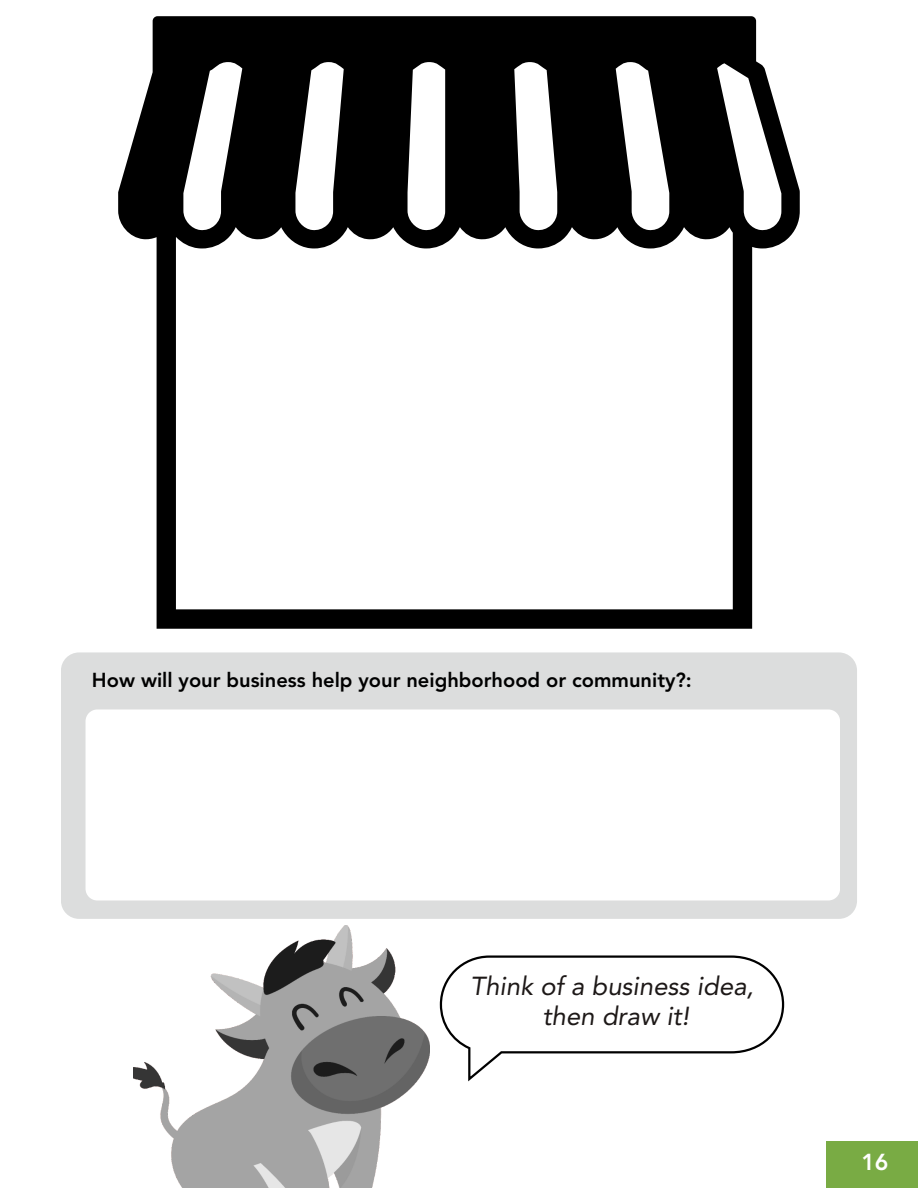
<style>
.page{position:relative;width:918px;height:1188px;background:#fff}
.page>*{position:absolute;margin:0;border:0;box-sizing:border-box;transform-origin:0 0}
.t1{font:italic 25.8px/30.2px "Avenir LT Std";color:#1d1817;text-align:center}
.t2{font:800 22.95px "Avenir LT Std";color:#fff}
.t3{font:800 20.1px "Avenir LT Std";color:#000}
</style>
<div class="page">
<svg style="left:440px;top:955px;width:344px;height:98px"></svg>
<div style="left:61px;top:652px;width:796px;height:267px;background:#dcdddd;border-radius:18px"></div>
<div style="left:86px;top:709px;width:754px;height:191px;background:#fff;border-radius:12px"></div>
<svg style="left:118px;top:16px;width:682px;height:613px"></svg>
<img style="left:134px;top:925px;width:295px;height:263px">
<div style="left:826px;top:1142px;width:92px;height:46px;background:#79ab44"></div>
<p class="t3" style="left:92px;top:672px;width:601px">How will your business help your neighborhood or community?:</p>
<p class="t1" style="left:470px;top:973px;width:285px">Think of a business idea, then draw it!</p>
<h1 class="t2" style="left:861px;top:1152px;width:29px">16</h1>
</div>
